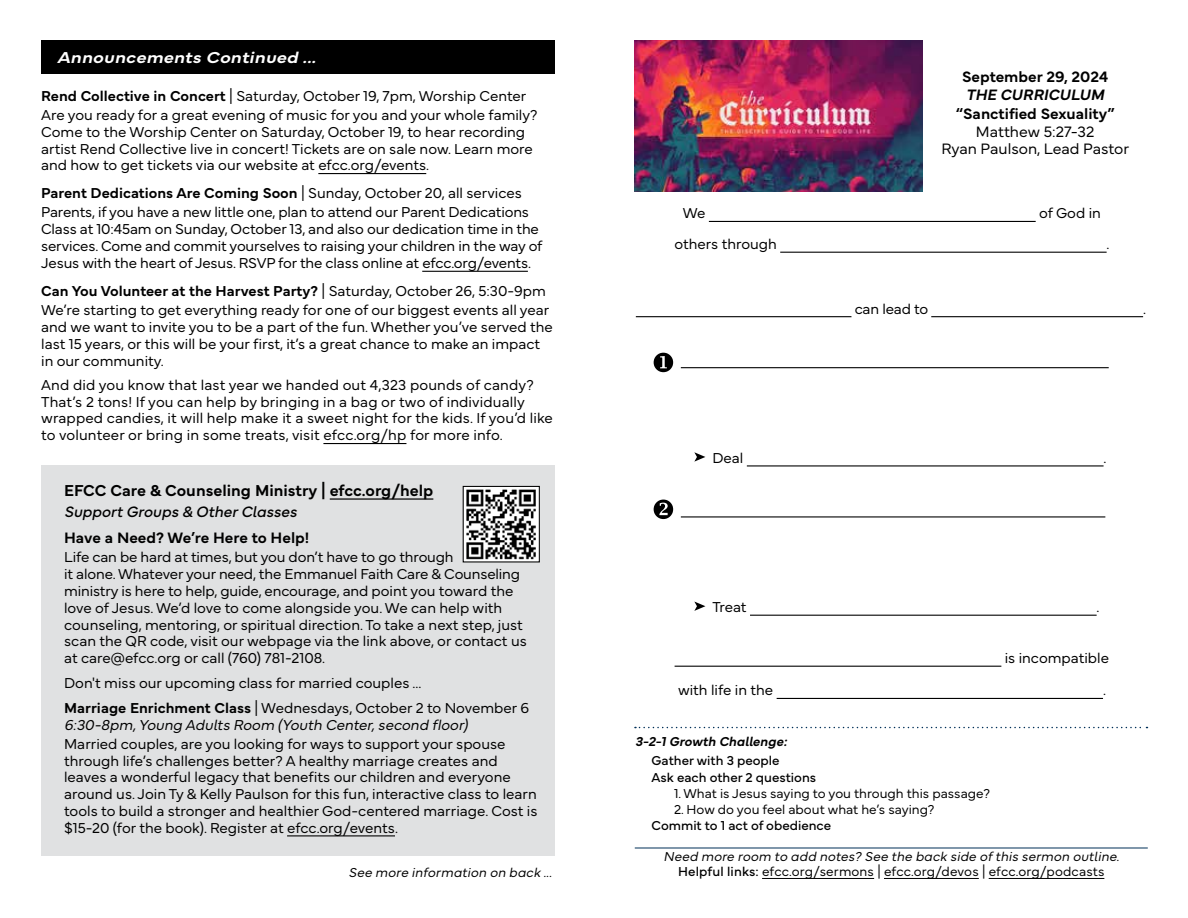
<style>
.page{position:relative;width:1188px;height:918px;background:#fff}
.page>*{position:absolute;margin:0;border:0;box-sizing:border-box;transform-origin:0 0}
.t1{font:600 16.5px "Mundial";color:#000}
.t2{font:italic 600 16.5px "Mundial";letter-spacing:.01em;color:#fff;scale:1.14 1}
.t3{font:600 15.75px "Mundial";color:#000}
.t4{font:300 15.75px/17.2px "Mundial";color:#000;text-align:center}
.t5{font:italic 15.75px "Mundial";color:#000}
.t6{font:italic 600 15.75px "Mundial";color:#000}
.t7{font:300 15px/16.8px "Mundial";color:#000}
.t8{font:italic 300 15px "Mundial";color:#000}
.t9{font:italic 300 13.5px/14.5px "Mundial";letter-spacing:.01em;color:#000;text-align:center}
.t10{font:300 13.5px "Mundial";color:#000}
.t11{font:13.5px/16.2px "Mundial";color:#000}
.t12{font:italic 600 13.5px "Mundial";color:#000}
.s1{font-weight:600}
.s2{font-weight:400;font-style:normal}
.s3{font-style:normal}
</style>
<div class="page">
<div style="left:41px;top:465px;width:513px;height:391px;background:#e0e1e2"></div>
<div style="left:41px;top:40px;width:513px;height:34px;background:#000"></div>
<hr style="left:330px;top:498px;width:103px;height:2px;background:#000">
<hr style="left:287px;top:835px;width:108px;height:1px;background:#000">
<img style="left:465px;top:488px;width:73px;height:72px">
<div style="left:463px;top:486px;width:77px;height:76px;border:1px solid #000"></div>
<hr style="left:318px;top:173px;width:108px;height:1px;background:#000">
<hr style="left:422px;top:271px;width:106px;height:1px;background:#000">
<hr style="left:323px;top:443px;width:83px;height:1px;background:#000">
<hr style="left:709px;top:221px;width:327px;height:1px;background:#000">
<hr style="left:780px;top:252px;width:327px;height:1px;background:#000">
<hr style="left:636px;top:316px;width:215px;height:1px;background:#000">
<hr style="left:931px;top:316px;width:212px;height:1px;background:#000">
<hr style="left:681px;top:367px;width:428px;height:1px;background:#000">
<hr style="left:747px;top:465px;width:357px;height:1px;background:#000">
<hr style="left:681px;top:516px;width:424px;height:1px;background:#000">
<hr style="left:750px;top:615px;width:347px;height:1px;background:#000">
<hr style="left:675px;top:666px;width:326px;height:1px;background:#000">
<hr style="left:777px;top:698px;width:326px;height:1px;background:#000">
<svg style="left:694px;top:452px;width:11px;height:10px"></svg>
<svg style="left:694px;top:602px;width:11px;height:9px"></svg>
<hr style="left:762px;top:878px;width:112px;height:1px;background:#000">
<hr style="left:884px;top:878px;width:95px;height:1px;background:#000">
<hr style="left:989px;top:878px;width:115px;height:1px;background:#000">
<hr style="left:635px;top:848px;width:513px;height:1px;background:#003058">
<svg style="left:635px;top:727px;width:512px;height:1px"></svg>
<svg style="left:654px;top:353px;width:19px;height:19px"></svg>
<svg style="left:654px;top:500px;width:19px;height:19px"></svg>
<img style="left:634px;top:41px;width:288px;height:151px">
<p class="t2" style="left:57px;top:45px;width:229px">Announcements Continued ...</p>
<p class="t7" style="left:41px;top:84px;width:498px;line-height:19px"><span class="s1">Rend Collective in Concert</span> | Saturday, October 19, 7pm, Worship Center<br>Are you ready for a great evening of music for you and your whole family?</p>
<p class="t7" style="left:41px;top:122px;width:493px">Come to the Worship Center on Saturday, October 19, to hear recording artist Rend Collective live in concert! Tickets are on sale now. Learn more and how to get tickets via our website at efcc.org/events.</p>
<p class="t7" style="left:41px;top:182px;width:489px;line-height:19px"><span class="s1">Parent Dedications Are Coming Soon</span> | Sunday, October 20, all services<br>Parents, if you have a new little one, plan to attend our Parent Dedications</p>
<p class="t7" style="left:41px;top:219px;width:503px">Class at 10:45am on Sunday, October 13, and also our dedication time in the services. Come and commit yourselves to raising your children in the way of<br>Jesus with the heart of Jesus. RSVP for the class online at efcc.org/events.</p>
<p class="t7" style="left:41px;top:280px;width:510px;line-height:19px"><span class="s1">Can You Volunteer at the Harvest Party?</span> | Saturday, October 26, 5:30-9pm<br>We’re starting to get everything ready for one of our biggest events all year</p>
<p class="t7" style="left:41px;top:317px;width:513px">and we want to invite you to be a part of the fun. Whether you’ve served the last 15 years, or this will be your first, it’s a great chance to make an impact in our community.</p>
<p class="t7" style="left:41px;top:375px;width:513px">And did you know that last year we handed out 4,323 pounds of candy?<br>That’s 2 tons! If you can help by bringing in a bag or two of individually wrapped candies, it will help make it a sweet night for the kids. If you’d like to volunteer or bring in some treats, visit efcc.org/hp for more info.</p>
<p class="t1" style="left:64px;top:478px;width:371px">EFCC Care &amp; Counseling Ministry | efcc.org/help</p>
<p class="t5" style="left:64px;top:500px;width:234px">Support Groups &amp; Other Classes</p>
<p class="t3" style="left:64px;top:525px;width:247px">Have a Need? We’re Here to Help!</p>
<p class="t7" style="left:64px;top:548px;width:464px">Life can be hard at times, but you don’t have to go through<br>it alone. Whatever your need, the Emmanuel Faith Care &amp; Counseling ministry is here to help, guide, encourage, and point you toward the love of Jesus. We’d love to come alongside you. We can help with counseling, mentoring, or spiritual direction. To take a next step, just scan the QR code, visit our webpage via the link above, or contact us at care@efcc.org or call (760) 781-2108.</p>
<p class="t7" style="left:64px;top:669px;width:467px;line-height:24.9px">Don't miss our upcoming class for married couples ...<br><span class="s1">Marriage Enrichment Class</span> | Wednesdays, October 2 to November 6</p>
<p class="t8" style="left:64px;top:713px;width:405px">6:30-8pm, Young Adults Room (Youth Center, second floor)</p>
<p class="t7" style="left:64px;top:734px;width:475px">Married couples, are you looking for ways to support your spouse through life’s challenges better? A healthy marriage creates and leaves a wonderful legacy that benefits our children and everyone around us. Join Ty &amp; Kelly Paulson for this fun, interactive class to learn tools to build a stronger and healthier God-centered marriage. Cost is $15-20 (for the book). Register at efcc.org/events.</p>
<p class="t9" style="left:349px;top:864px;width:205px">See more information on back ...</p>
<p class="t3" style="left:962px;top:64px;width:147px">September 29, 2024</p>
<p class="t6" style="left:966px;top:83px;width:140px">THE CURRICULUM</p>
<p class="t3" style="left:956px;top:101px;width:160px">“Sanctified Sexuality”</p>
<p class="t4" style="left:941px;top:122px;width:189px">Matthew 5:27-32<br>Ryan Paulson, Lead Pastor</p>
<p class="t7" style="left:683px;top:203px;width:24px">We</p>
<p class="t7" style="left:1039px;top:203px;width:63px">of God in</p>
<p class="t7" style="left:674px;top:234px;width:104px">others through</p>
<p class="t7" style="left:1107px;top:234px;width:4px">.</p>
<p class="t7" style="left:855px;top:299px;width:75px">can lead to</p>
<p class="t7" style="left:1143px;top:299px;width:4px">.</p>
<p class="t7" style="left:712px;top:448px;width:32px">Deal</p>
<p class="t7" style="left:1104px;top:448px;width:4px">.</p>
<p class="t7" style="left:712px;top:597px;width:36px">Treat</p>
<p class="t7" style="left:1097px;top:597px;width:4px">.</p>
<p class="t7" style="left:1005px;top:648px;width:106px">is incompatible</p>
<p class="t7" style="left:678px;top:680px;width:97px">with life in the</p>
<p class="t7" style="left:1103px;top:680px;width:4px">.</p>
<p class="t12" style="left:635px;top:731px;width:153px">3-2-1 Growth Challenge:</p>
<p class="t11" style="left:652px;top:752px;width:166px">Gather with 3 people<br>Ask each other 2 questions</p>
<p class="t10" style="left:674px;top:783px;width:317px">1. What is Jesus saying to you through this passage?</p>
<p class="t10" style="left:674px;top:799px;width:262px">2. How do you feel about what he’s saying?</p>
<p class="t11" style="left:652px;top:816px;width:181px">Commit to 1 act of obedience</p>
<p class="t9" style="left:663px;top:848px;width:457px">Need more room to add notes? See the back side of this sermon outline.<br><span class="s2">Helpful links:</span> <span class="s3">efcc.org/sermons | efcc.org/devos | efcc.org/podcasts</span></p>
</div>
